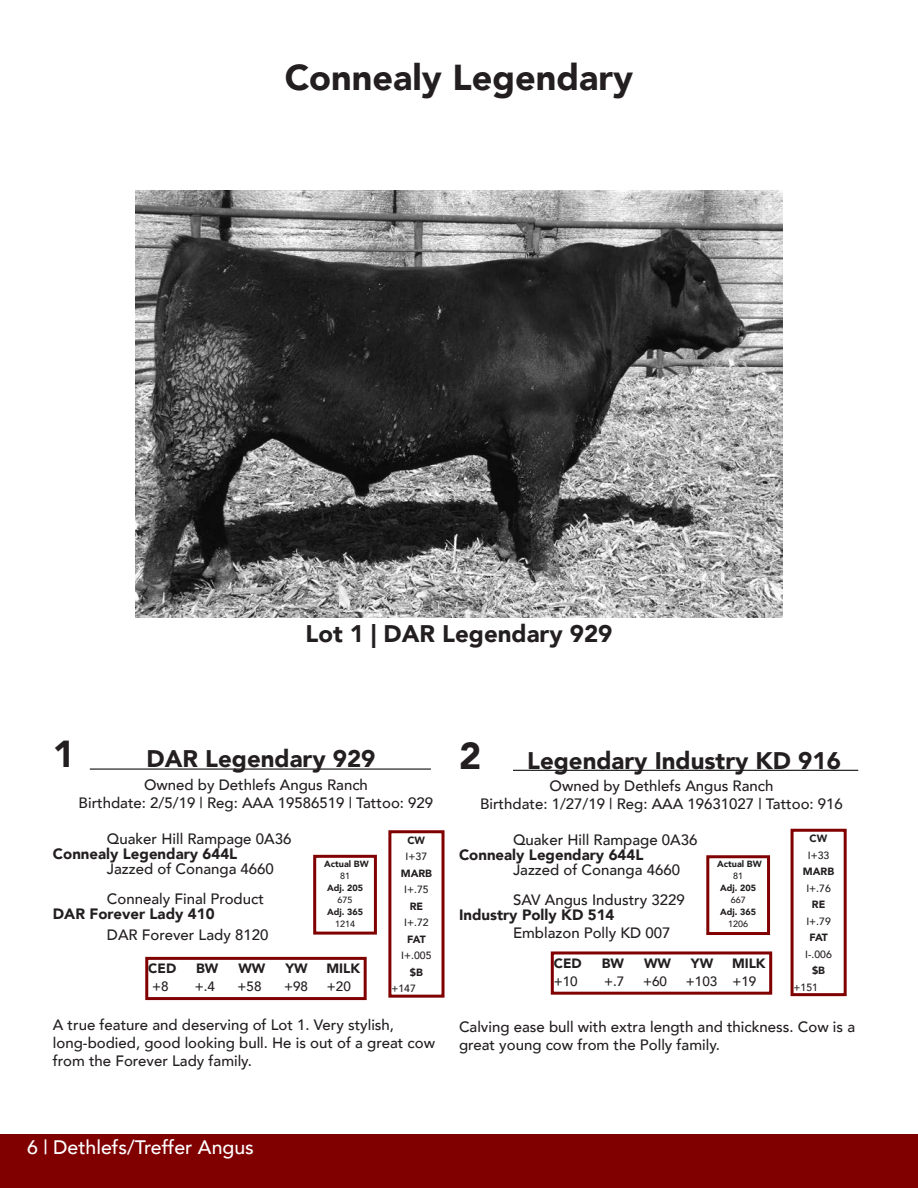
<style>
.page{position:relative;width:918px;height:1188px;background:#fff}
.page>*{position:absolute;margin:0;border:0;box-sizing:border-box;transform-origin:0 0}
.t1{font:900 37.5px "Avenir";color:#231f20}
.t2{font:900 36px "Avenir";color:#231f20}
.t3{font:900 24px "Avenir";color:#231f20}
.t4{font:500 19.5px "Avenir";color:#fff}
.t5{font:500 15px/18px "Avenir";color:#231f20}
.t6{font:900 15px "Avenir";color:#231f20}
.t7{font:500 13.5px "Avenir";color:#231f20}
.t8{font:900 13.5px "Avenir";color:#231f20}
.t9{font:500 10.5px/16.5px "Avenir";color:#231f20}
.t10{font:900 10.5px "Avenir";color:#231f20}
.t11{font:900 9px "Avenir";color:#231f20}
.t12{font:500 9px "Avenir";color:#231f20}
.s1{font-weight:900}
</style>
<div class="page">
<div style="left:0;top:1134px;width:918px;height:54px;background:#800000"></div>
<hr style="left:513px;top:770px;width:345px;height:1px;background:#231f20">
<div style="left:551px;top:951px;width:221px;height:44px;border:3px solid #800000"></div>
<div style="left:791px;top:829px;width:56px;height:167px;border:3px solid #800000"></div>
<hr style="left:90px;top:768px;width:341px;height:2px;background:#231f20">
<div style="left:145px;top:957px;width:222px;height:43px;border:3px solid #800000"></div>
<div style="left:388px;top:830px;width:57px;height:168px;border:3px solid #800000"></div>
<div style="left:313px;top:855px;width:64px;height:80px;border:3px solid #800000"></div>
<div style="left:706px;top:855px;width:64px;height:80px;border:3px solid #800000"></div>
<img style="left:135px;top:191px;width:648px;height:427px">
<p class="t2" style="left:285px;top:47px;width:350px">Connealy Legendary</p>
<p class="t3" style="left:306px;top:613px;width:308px">Lot 1 | DAR Legendary 929</p>
<p class="t1" style="left:53px;top:722px;width:24px">1</p>
<p class="t3" style="left:147px;top:738px;width:230px">DAR Legendary 929</p>
<p class="t5" style="left:144px;top:775px;width:225px">Owned by Dethlefs Angus Ranch</p>
<p class="t5" style="left:79px;top:793px;width:356px">Birthdate: 2/5/19 | Reg: AAA 19586519 | Tattoo: 929</p>
<p class="t5" style="left:107px;top:829px;width:186px">Quaker Hill Rampage 0A36</p>
<p class="t6" style="left:53px;top:841px;width:186px">Connealy Legendary 644L</p>
<p class="t5" style="left:107px;top:859px;width:169px">Jazzed of Conanga 4660</p>
<p class="t5" style="left:107px;top:889px;width:159px">Connealy Final Product</p>
<p class="t6" style="left:53px;top:901px;width:163px">DAR Forever Lady 410</p>
<p class="t5" style="left:107px;top:925px;width:163px">DAR Forever Lady 8120</p>
<p class="t8" style="left:148px;top:957px;width:29px">CED</p>
<p class="t8" style="left:196px;top:957px;width:24px">BW</p>
<p class="t8" style="left:238px;top:957px;width:28px">WW</p>
<p class="t8" style="left:285px;top:957px;width:24px">YW</p>
<p class="t8" style="left:326px;top:957px;width:35px">MILK</p>
<p class="t7" style="left:152px;top:975px;width:18px">+8</p>
<p class="t7" style="left:195px;top:975px;width:22px">+.4</p>
<p class="t7" style="left:238px;top:975px;width:26px">+58</p>
<p class="t7" style="left:284px;top:975px;width:26px">+98</p>
<p class="t7" style="left:327px;top:975px;width:26px">+20</p>
<p class="t10" style="left:407px;top:831px;width:19px">CW</p>
<p class="t9" style="left:406px;top:848px;width:23px">I+37</p>
<p class="t10" style="left:401px;top:864px;width:33px">MARB</p>
<p class="t9" style="left:404px;top:881px;width:26px">I+.75</p>
<p class="t10" style="left:410px;top:897px;width:15px">RE</p>
<p class="t9" style="left:404px;top:914px;width:26px">I+.72</p>
<p class="t10" style="left:407px;top:930px;width:20px">FAT</p>
<p class="t9" style="left:401px;top:947px;width:32px">I+.005</p>
<p class="t9" style="left:391px;top:963px;width:33px;text-indent:19px"><span class="s1">$B </span>+147</p>
<p class="t5" style="left:53px;top:1015px;width:384px">A true feature and deserving of Lot 1. Very stylish, long-bodied, good looking bull. He is out of a great cow from the Forever Lady family.</p>
<p class="t11" style="left:324px;top:856px;width:46px">Actual BW</p>
<p class="t12" style="left:340px;top:868px;width:12px">81</p>
<p class="t11" style="left:327px;top:880px;width:37px">Adj. 205</p>
<p class="t12" style="left:338px;top:892px;width:17px">675</p>
<p class="t11" style="left:327px;top:904px;width:37px">Adj. 365</p>
<p class="t12" style="left:335px;top:916px;width:22px">1214</p>
<p class="t1" style="left:459px;top:723px;width:24px">2</p>
<p class="t3" style="left:527px;top:740px;width:315px">Legendary Industry KD 916</p>
<p class="t5" style="left:550px;top:776px;width:225px">Owned by Dethlefs Angus Ranch</p>
<p class="t5" style="left:480px;top:794px;width:364px">Birthdate: 1/27/19 | Reg: AAA 19631027 | Tattoo: 916</p>
<p class="t5" style="left:513px;top:830px;width:186px">Quaker Hill Rampage 0A36</p>
<p class="t6" style="left:459px;top:842px;width:186px">Connealy Legendary 644L</p>
<p class="t5" style="left:513px;top:860px;width:169px">Jazzed of Conanga 4660</p>
<p class="t5" style="left:513px;top:890px;width:173px">SAV Angus Industry 3229</p>
<p class="t6" style="left:459px;top:902px;width:157px">Industry Polly KD 514</p>
<p class="t5" style="left:513px;top:923px;width:159px">Emblazon Polly KD 007</p>
<p class="t8" style="left:554px;top:952px;width:29px">CED</p>
<p class="t8" style="left:602px;top:952px;width:24px">BW</p>
<p class="t8" style="left:644px;top:952px;width:28px">WW</p>
<p class="t8" style="left:691px;top:952px;width:24px">YW</p>
<p class="t8" style="left:732px;top:952px;width:35px">MILK</p>
<p class="t7" style="left:554px;top:970px;width:26px">+10</p>
<p class="t7" style="left:604px;top:970px;width:22px">+.7</p>
<p class="t7" style="left:643px;top:970px;width:26px">+60</p>
<p class="t7" style="left:686px;top:970px;width:72px">+103 +19</p>
<p class="t10" style="left:810px;top:830px;width:19px">CW</p>
<p class="t9" style="left:808px;top:846px;width:23px">I+33</p>
<p class="t10" style="left:803px;top:863px;width:33px">MARB</p>
<p class="t9" style="left:806px;top:879px;width:26px">I+.76</p>
<p class="t10" style="left:812px;top:896px;width:15px">RE</p>
<p class="t9" style="left:806px;top:912px;width:26px">I+.79</p>
<p class="t10" style="left:809px;top:929px;width:20px">FAT</p>
<p class="t9" style="left:805px;top:945px;width:28px">I-.006</p>
<p class="t9" style="left:794px;top:962px;width:33px;text-indent:19px"><span class="s1">$B </span>+151</p>
<p class="t5" style="left:459px;top:1017px;width:398px">Calving ease bull with extra length and thickness. Cow is a great young cow from the Polly family.</p>
<p class="t11" style="left:717px;top:856px;width:46px">Actual BW</p>
<p class="t12" style="left:733px;top:868px;width:12px">81</p>
<p class="t11" style="left:720px;top:880px;width:37px">Adj. 205</p>
<p class="t12" style="left:731px;top:892px;width:17px">667</p>
<p class="t11" style="left:720px;top:904px;width:37px">Adj. 365</p>
<p class="t12" style="left:728px;top:916px;width:22px">1206</p>
<p class="t4" style="left:27px;top:1130px;width:228px">6 | Dethlefs/Treffer Angus</p>
</div>
